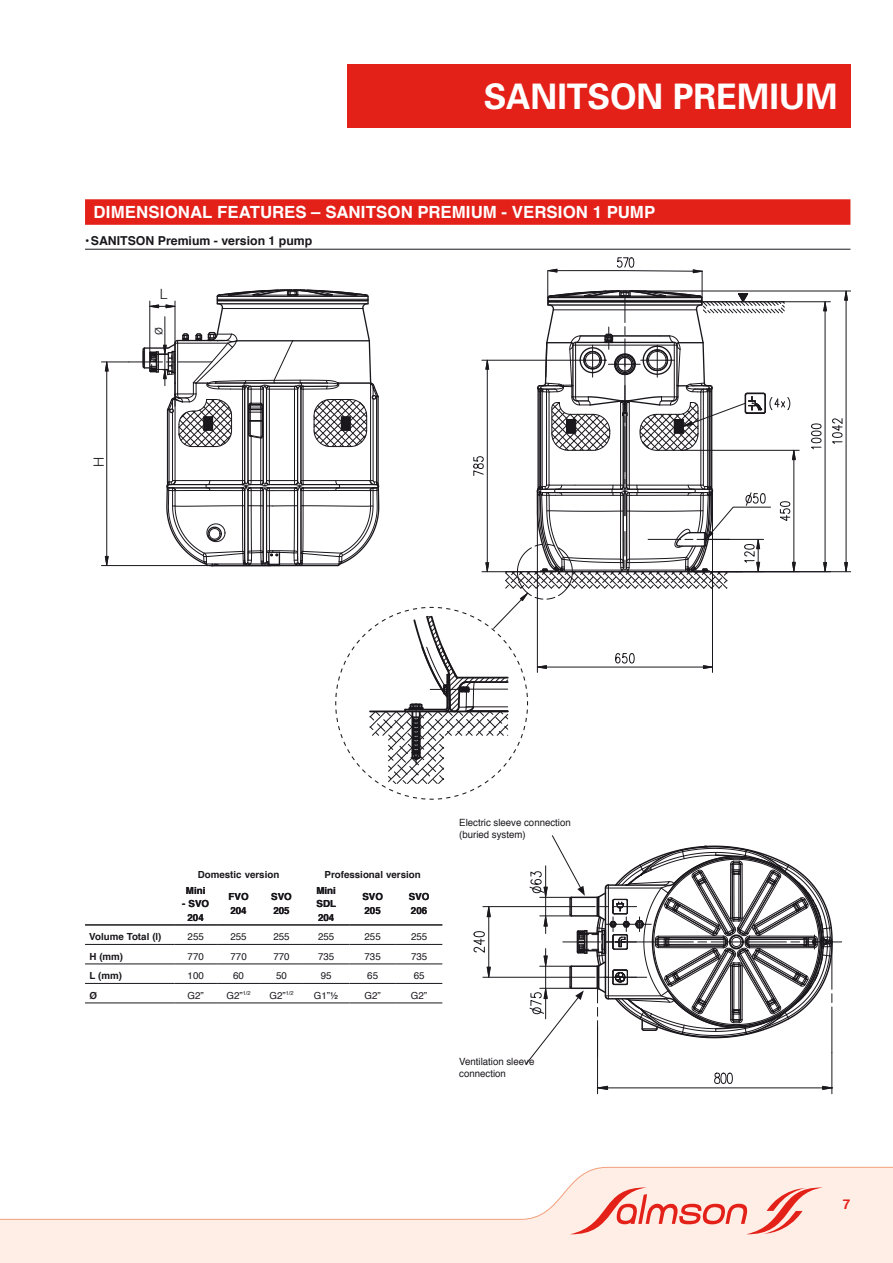
<style>
.page{position:relative;width:893px;height:1263px;background:#fff}
.page>*{position:absolute;margin:0;border:0;box-sizing:border-box;transform-origin:0 0}
.t1{font:700 35.25px "Univers";color:#fff}
.t2{font:700 16.8px "Helvetica";letter-spacing:.005em;color:#fff}
.t3{font:300 14.1px "Helvetica";color:#1a171c}
.t4{font:700 13.5px "Helvetica";color:#e32119}
.t5{font:700 12.3px "Helvetica";color:#1a171c}
.t6{font:9.9px/12px "Helvetica";color:#1a171c}
.t7{font:700 9.75px/13.5px "Helvetica";color:#1a171c}
.t8{font:9.75px "Helvetica";color:#1a171c}
</style>
<div class="page">
<hr style="left:804px;top:941px;width:38px;height:1px;background:#1a171c">
<hr style="left:831px;top:1053px;width:1px;height:41px;background:#1a171c">
<hr style="left:597px;top:1027px;width:1px;height:67px;background:#1a171c">
<hr style="left:597px;top:1087px;width:235px;height:1px;background:#1a171c">
<svg style="left:822px;top:1086px;width:11px;height:3px"></svg>
<svg style="left:598px;top:1086px;width:10px;height:3px"></svg>
<hr style="left:483px;top:906px;width:89px;height:1px;background:#1a171c">
<hr style="left:483px;top:977px;width:89px;height:1px;background:#1a171c">
<hr style="left:488px;top:907px;width:1px;height:70px;background:#1a171c">
<svg style="left:487px;top:907px;width:3px;height:10px"></svg>
<svg style="left:487px;top:967px;width:3px;height:10px"></svg>
<svg style="left:714px;top:1072px;width:19px;height:12px"></svg>
<svg style="left:473px;top:931px;width:12px;height:22px"></svg>
<svg style="left:85px;top:248px;width:309px;height:319px"></svg>
<hr style="left:129px;top:362px;width:33px;height:1px;background:#1a171c">
<hr style="left:101px;top:565px;width:111px;height:1px;background:#1a171c">
<hr style="left:106px;top:362px;width:1px;height:203px;background:#1a171c">
<svg style="left:105px;top:556px;width:3px;height:10px"></svg>
<svg style="left:101px;top:362px;width:28px;height:10px"></svg>
<svg style="left:460px;top:248px;width:390px;height:325px"></svg>
<hr style="left:691px;top:571px;width:159px;height:1px;background:#1a171c">
<hr style="left:631px;top:291px;width:219px;height:1px;background:#1a171c">
<hr style="left:846px;top:291px;width:1px;height:281px;background:#1a171c">
<svg style="left:844px;top:562px;width:4px;height:10px"></svg>
<svg style="left:844px;top:291px;width:4px;height:10px"></svg>
<hr style="left:547px;top:271px;width:1px;height:34px;background:#1a171c">
<hr style="left:702px;top:271px;width:1px;height:34px;background:#1a171c">
<svg style="left:831px;top:418px;width:12px;height:26px"></svg>
<svg style="left:547px;top:257px;width:156px;height:16px"></svg>
<hr style="left:700px;top:301px;width:130px;height:1px;background:#1a171c">
<hr style="left:825px;top:302px;width:1px;height:270px;background:#1a171c">
<svg style="left:823px;top:302px;width:4px;height:10px"></svg>
<svg style="left:823px;top:562px;width:4px;height:9px"></svg>
<svg style="left:810px;top:423px;width:12px;height:27px"></svg>
<hr style="left:681px;top:450px;width:118px;height:1px;background:#1a171c">
<svg style="left:142px;top:289px;width:653px;height:511px"></svg>
<svg style="left:525px;top:835px;width:309px;height:230px"></svg>
<hr style="left:85px;top:944px;width:89px;height:1px;background:#1a171c">
<hr style="left:174px;top:944px;width:43px;height:1px;background:#1a171c">
<hr style="left:217px;top:944px;width:43px;height:1px;background:#1a171c">
<hr style="left:260px;top:944px;width:43px;height:1px;background:#1a171c">
<hr style="left:303px;top:944px;width:46px;height:1px;background:#1a171c">
<hr style="left:349px;top:944px;width:47px;height:1px;background:#1a171c">
<hr style="left:396px;top:944px;width:46px;height:1px;background:#1a171c">
<hr style="left:85px;top:964px;width:89px;height:1px;background:#1a171c">
<hr style="left:174px;top:964px;width:43px;height:1px;background:#1a171c">
<hr style="left:217px;top:964px;width:43px;height:1px;background:#1a171c">
<hr style="left:260px;top:964px;width:43px;height:1px;background:#1a171c">
<hr style="left:303px;top:964px;width:46px;height:1px;background:#1a171c">
<hr style="left:349px;top:964px;width:47px;height:1px;background:#1a171c">
<hr style="left:396px;top:964px;width:46px;height:1px;background:#1a171c">
<hr style="left:85px;top:983px;width:89px;height:1px;background:#1a171c">
<hr style="left:174px;top:983px;width:43px;height:1px;background:#1a171c">
<hr style="left:217px;top:983px;width:43px;height:1px;background:#1a171c">
<hr style="left:260px;top:983px;width:43px;height:1px;background:#1a171c">
<hr style="left:303px;top:983px;width:46px;height:1px;background:#1a171c">
<hr style="left:349px;top:983px;width:47px;height:1px;background:#1a171c">
<hr style="left:396px;top:983px;width:46px;height:1px;background:#1a171c">
<hr style="left:85px;top:1003px;width:89px;height:1px;background:#1a171c">
<hr style="left:174px;top:1003px;width:43px;height:1px;background:#1a171c">
<hr style="left:217px;top:1003px;width:43px;height:1px;background:#1a171c">
<hr style="left:260px;top:1003px;width:43px;height:1px;background:#1a171c">
<hr style="left:303px;top:1003px;width:46px;height:1px;background:#1a171c">
<hr style="left:349px;top:1003px;width:47px;height:1px;background:#1a171c">
<hr style="left:396px;top:1003px;width:46px;height:1px;background:#1a171c">
<div style="left:85px;top:199px;width:765px;height:26px;background:#e32119"></div>
<hr style="left:85px;top:249px;width:765px;height:1px;background:#1a171c">
<hr style="left:85px;top:925px;width:89px;height:1px;background:#1a171c">
<hr style="left:174px;top:925px;width:43px;height:1px;background:#1a171c">
<hr style="left:217px;top:925px;width:43px;height:1px;background:#1a171c">
<hr style="left:260px;top:925px;width:43px;height:1px;background:#1a171c">
<hr style="left:303px;top:925px;width:46px;height:1px;background:#1a171c">
<hr style="left:349px;top:925px;width:47px;height:1px;background:#1a171c">
<hr style="left:396px;top:925px;width:46px;height:1px;background:#1a171c">
<div style="left:347px;top:64px;width:503px;height:64px;background:#e32119"></div>
<svg style="left:0;top:1166px;width:893px;height:97px"></svg>
<h1 class="t1" style="left:484px;top:76px;width:355px">SANITSON PREMIUM</h1>
<h1 class="t1" style="left:701px;top:76px;width:138px">JETSON</h1>
<h2 class="t2" style="left:94px;top:198px;width:563px">DIMENSIONAL FEATURES – SANITSON PREMIUM - VERSION 1 PUMP</h2>
<p class="t5" style="left:85px;top:230px;width:229px">• SANITSON Premium - version 1 pump</p>
<h3 class="t3" style="left:90px;top:467px;width:12px;rotate:-90deg">H</h3>
<h3 class="t3" style="left:160px;top:286px;width:9px">L</h3>
<h3 class="t3" style="left:149px;top:335px;width:9px;rotate:-90deg">ø</h3>
<p class="t7" style="left:198px;top:868px;width:83px">Domestic version</p>
<p class="t7" style="left:325px;top:868px;width:98px">Professional version</p>
<p class="t7" style="left:186px;top:883px;width:21px">Mini</p>
<p class="t7" style="left:182px;top:897px;width:28px;text-align:center">- SVO<br>204</p>
<p class="t7" style="left:229px;top:890px;width:22px">FVO<br>204</p>
<p class="t7" style="left:271px;top:890px;width:22px">SVO<br>205</p>
<p class="t7" style="left:316px;top:884px;width:21px;text-align:justify">Mini SDL 204</p>
<p class="t7" style="left:362px;top:890px;width:22px">SVO<br>205</p>
<p class="t7" style="left:409px;top:890px;width:22px">SVO<br>206</p>
<p class="t7" style="left:192px;top:868px;width:94px">Version dom st que</p>
<p class="t7" style="left:317px;top:868px;width:112px">Version professionnelle</p>
<p class="t7" style="left:89px;top:930px;width:74px">Volume Total (l)</p>
<p class="t8" style="left:188px;top:929px;width:18px">255</p>
<p class="t8" style="left:230px;top:929px;width:18px">255</p>
<p class="t8" style="left:273px;top:929px;width:18px">255</p>
<p class="t8" style="left:318px;top:929px;width:18px">255</p>
<p class="t8" style="left:364px;top:929px;width:18px">255</p>
<p class="t8" style="left:411px;top:929px;width:18px">255</p>
<p class="t7" style="left:89px;top:950px;width:35px">H (mm)</p>
<p class="t8" style="left:188px;top:949px;width:18px">770</p>
<p class="t8" style="left:230px;top:949px;width:18px">770</p>
<p class="t8" style="left:273px;top:949px;width:18px">770</p>
<p class="t8" style="left:318px;top:949px;width:18px">735</p>
<p class="t8" style="left:365px;top:949px;width:18px">735</p>
<p class="t8" style="left:411px;top:949px;width:18px">735</p>
<p class="t7" style="left:89px;top:969px;width:34px">L (mm)</p>
<p class="t8" style="left:188px;top:968px;width:18px">100</p>
<p class="t8" style="left:233px;top:968px;width:12px">60</p>
<p class="t8" style="left:276px;top:968px;width:12px">50</p>
<p class="t8" style="left:321px;top:968px;width:12px">95</p>
<p class="t8" style="left:367px;top:968px;width:12px">65</p>
<p class="t8" style="left:414px;top:968px;width:12px">65</p>
<p class="t7" style="left:89px;top:989px;width:9px">Ø</p>
<p class="t8" style="left:188px;top:988px;width:18px">G2”</p>
<p class="t8" style="left:227px;top:988px;width:26px">G2”<sup>1/2</sup></p>
<p class="t8" style="left:269px;top:988px;width:26px">G2”<sup>1/2</sup></p>
<p class="t8" style="left:314px;top:988px;width:26px">G1”½</p>
<p class="t8" style="left:364px;top:988px;width:18px">G2”</p>
<p class="t8" style="left:411px;top:988px;width:18px">G2”</p>
<p class="t6" style="left:459px;top:817px;width:113px">Electric sleeve connection (buried system)</p>
<p class="t6" style="left:459px;top:1056px;width:77px">Ventilation sleeve connection</p>
<h3 class="t4" style="left:843px;top:1193px;width:9px">7</h3>
</div>
